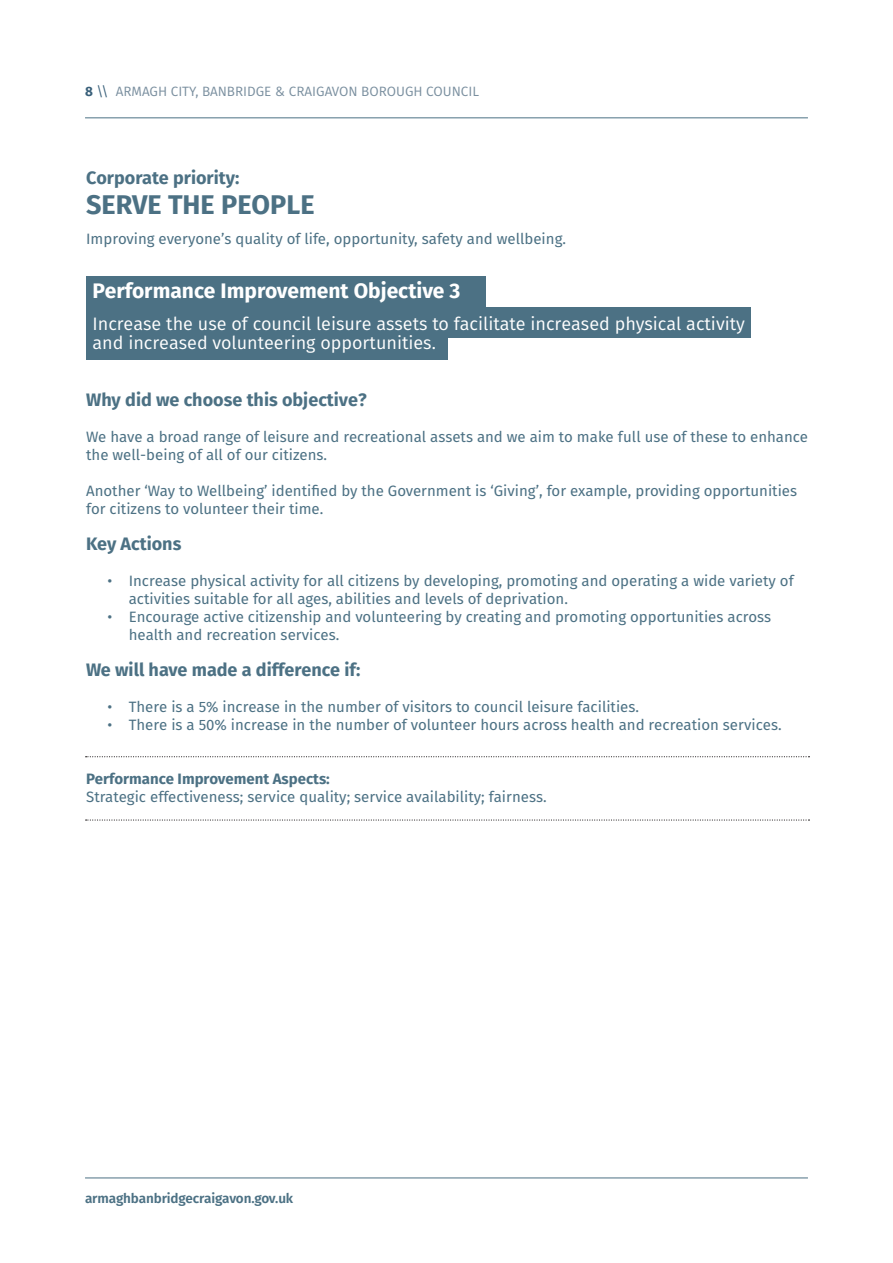
<style>
.page{position:relative;width:893px;height:1263px;background:#fff}
.page>*{position:absolute;margin:0;border:0;box-sizing:border-box;transform-origin:0 0}
.t1{font:700 27px "Fira Sans";color:#4c7184}
.t2{font:700 21px "Fira Sans";color:#fff}
.t3{font:18px/19.4px "Fira Sans";color:#fff}
.t4{font:700 18px "Fira Sans";color:#4c7184}
.t5{font:15px/18px "Fira Sans";color:#4c7184}
.t6{font:700 15px "Fira Sans";color:#4c7184}
.t7{font:13.5px "Fira Sans";color:#7a8f9f}
.t8{font:600 13.5px "Fira Sans";letter-spacing:-.01em;color:#4c7184}
.s1{font-weight:700;color:#39607a}
.s2{color:#39607a}
</style>
<div class="page">
<hr style="left:85px;top:117px;width:723px;height:1px;background:#4c7184">
<hr style="left:85px;top:1177px;width:723px;height:1px;background:#4c7184">
<div style="left:86px;top:276px;width:400px;height:38px;background:#4c7184"></div>
<div style="left:86px;top:307px;width:665px;height:31px;background:#4c7184"></div>
<div style="left:86px;top:307px;width:362px;height:53px;background:#4c7184"></div>
<svg style="left:86px;top:756px;width:723px;height:1px"></svg>
<svg style="left:86px;top:819px;width:723px;height:2px"></svg>
<p class="t7" style="left:85px;top:81px;width:396px"><span class="s1">8</span> <span class="s2">\\</span> ARMAGH CITY, BANBRIDGE &amp; CRAIGAVON BOROUGH COUNCIL</p>
<p class="t4" style="left:86px;top:165px;width:155px">Corporate priority:</p>
<p class="t1" style="left:86px;top:186px;width:230px">SERVE THE PEOPLE</p>
<p class="t5" style="left:86px;top:230px;width:481px">Improving everyone’s quality of life, opportunity, safety and wellbeing.</p>
<p class="t2" style="left:93px;top:276px;width:369px">Performance Improvement Objective 3</p>
<p class="t3" style="left:93px;top:314px;width:654px">Increase the use of council leisure assets to facilitate increased physical activity and increased volunteering opportunities.</p>
<p class="t4" style="left:86px;top:387px;width:282px">Why did we choose this objective?</p>
<p class="t5" style="left:86px;top:428px;width:723px">We have a broad range of leisure and recreational assets and we aim to make full use of these to enhance the well-being of all of our citizens.</p>
<p class="t5" style="left:86px;top:482px;width:712px">Another ‘Way to Wellbeing’ identified by the Government is ‘Giving’, for example, providing opportunities for citizens to volunteer their time.</p>
<p class="t4" style="left:86px;top:531px;width:97px">Key Actions</p>
<p class="t5" style="left:129px;top:572px;width:666px;text-indent:-21px">• Increase physical activity for all citizens by developing, promoting and operating a wide variety of activities suitable for all ages, abilities and levels of deprivation.</p>
<p class="t5" style="left:129px;top:608px;width:644px;text-indent:-21px">• Encourage active citizenship and volunteering by creating and promoting opportunities across health and recreation services.</p>
<p class="t4" style="left:86px;top:657px;width:276px">We will have made a difference if:</p>
<p class="t5" style="left:107px;top:698px;width:533px">• There is a 5% increase in the number of visitors to council leisure facilities.</p>
<p class="t5" style="left:107px;top:716px;width:676px">• There is a 50% increase in the number of volunteer hours across health and recreation services.</p>
<p class="t6" style="left:86px;top:768px;width:245px">Performance Improvement Aspects:</p>
<p class="t5" style="left:86px;top:788px;width:462px">Strategic effectiveness; service quality; service availability; fairness.</p>
<p class="t8" style="left:85px;top:1189px;width:210px">armaghbanbridgecraigavon.gov.uk</p>
</div>
